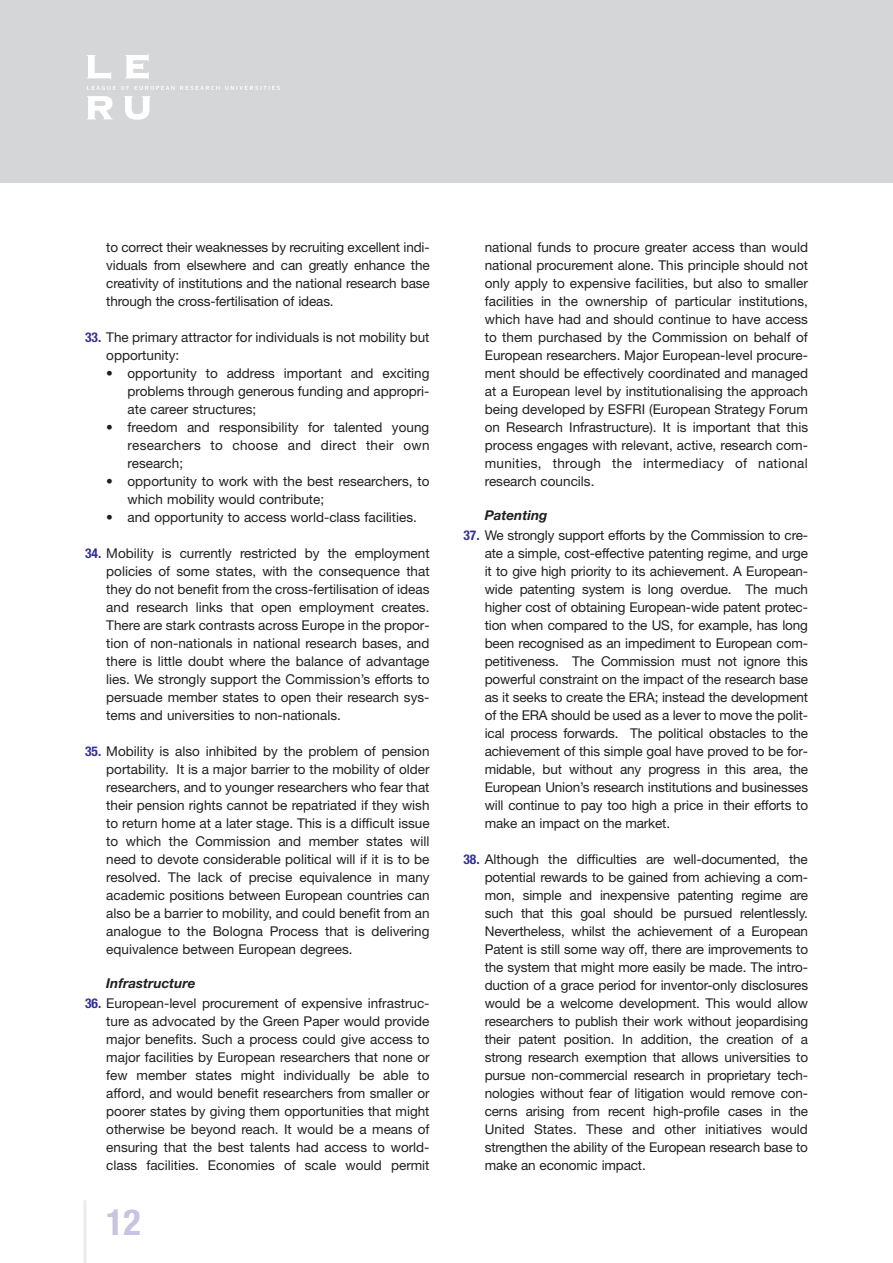
<style>
.page{position:relative;width:893px;height:1263px;background:#fff}
.page>*{position:absolute;margin:0;border:0;box-sizing:border-box;transform-origin:0 0}
.t1{font:700 condensed 36px "Helvetica Neue";color:#c7c4e1}
.t2{font:13.5px/18px "Helvetica Neue";color:#231f20;text-align:justify}
.t3{font:italic 700 13.5px "Helvetica Neue";color:#231f20}
.s1{font-weight:700;font-stretch:condensed;color:#323092}
</style>
<div class="page">
<div style="left:0;top:0;width:893px;height:183px;background:#d5d6d8"></div>
<hr style="left:84px;top:1200px;width:3px;height:63px;background:#eaebec">
<svg style="left:87px;top:86px;width:193px;height:4px"></svg>
<svg style="left:87px;top:55px;width:24px;height:24px"></svg>
<svg style="left:125px;top:54px;width:24px;height:25px"></svg>
<svg style="left:87px;top:96px;width:26px;height:23px"></svg>
<svg style="left:124px;top:96px;width:27px;height:24px"></svg>
<p class="t2" style="left:106px;top:240px;width:325px">to correct their weaknesses by recruiting excellent indi&shy;viduals from elsewhere and can greatly enhance the creativity of institutions and the national research base through the cross-fertilisation of ideas.</p>
<p class="t2" style="left:106px;top:330px;width:325px;text-indent:-21px"><span class="s1">33.</span> The primary attractor for individuals is not mobility but opportunity:</p>
<p class="t2" style="left:128px;top:366px;width:303px;text-indent:-21px">• opportunity to address important and exciting problems through generous funding and appropri&shy;ate career structures;</p>
<p class="t2" style="left:128px;top:420px;width:303px;text-indent:-21px">• freedom and responsibility for talented young researchers to choose and direct their own research;</p>
<p class="t2" style="left:128px;top:474px;width:303px;text-indent:-21px">• opportunity to work with the best researchers, to which mobility would contribute;</p>
<p class="t2" style="left:106px;top:510px;width:312px">• and opportunity to access world-class facilities.</p>
<p class="t2" style="left:106px;top:546px;width:325px;text-indent:-21px"><span class="s1">34.</span> Mobility is currently restricted by the employment policies of some states, with the consequence that they do not benefit from the cross-fertilisation of ideas and research links that open employment creates.<br>There are stark contrasts across Europe in the propor&shy;tion of non-nationals in national research bases, and there is little doubt where the balance of advantage lies. We strongly support the Commission’s efforts to persuade member states to open their research sys&shy;tems and universities to non-nationals.</p>
<p class="t2" style="left:106px;top:744px;width:325px;text-indent:-21px"><span class="s1">35.</span> Mobility is also inhibited by the problem of pension portability. It is a major barrier to the mobility of older researchers, and to younger researchers who fear that their pension rights cannot be repatriated if they wish to return home at a later stage. This is a difficult issue to which the Commission and member states will need to devote considerable political will if it is to be resolved. The lack of precise equivalence in many academic positions between European countries can also be a barrier to mobility, and could benefit from an analogue to the Bologna Process that is delivering equivalence between European degrees.</p>
<p class="t3" style="left:106px;top:979px;width:91px">Infrastructure</p>
<p class="t2" style="left:106px;top:996px;width:325px;text-indent:-21px"><span class="s1">36.</span> European-level procurement of expensive infrastruc&shy;ture as advocated by the Green Paper would provide major benefits. Such a process could give access to major facilities by European researchers that none or few member states might individually be able to afford, and would benefit researchers from smaller or poorer states by giving them opportunities that might otherwise be beyond reach. It would be a means of ensuring that the best talents had access to world&shy;class facilities. Economies of scale would permit</p>
<h1 class="t1" style="left:106px;top:1200px;width:36px">12</h1>
<p class="t2" style="left:485px;top:240px;width:325px">national funds to procure greater access than would national procurement alone. This principle should not only apply to expensive facilities, but also to smaller facilities in the ownership of particular institutions, which have had and should continue to have access to them purchased by the Commission on behalf of European researchers. Major European-level procure&shy;ment should be effectively coordinated and managed at a European level by institutionalising the approach being developed by ESFRI (European Strategy Forum on Research Infrastructure). It is important that this process engages with relevant, active, research com&shy;munities, through the intermediacy of national research councils.</p>
<p class="t3" style="left:485px;top:511px;width:64px">Patenting</p>
<p class="t2" style="left:485px;top:528px;width:325px;text-indent:-21px"><span class="s1">37.</span> We strongly support efforts by the Commission to cre&shy;ate a simple, cost-effective patenting regime, and urge it to give high priority to its achievement. A European&shy;wide patenting system is long overdue. The much higher cost of obtaining European-wide patent protec&shy;tion when compared to the US, for example, has long been recognised as an impediment to European com&shy;petitiveness. The Commission must not ignore this powerful constraint on the impact of the research base as it seeks to create the ERA; instead the development of the ERA should be used as a lever to move the polit&shy;ical process forwards. The political obstacles to the achievement of this simple goal have proved to be for&shy;midable, but without any progress in this area, the European Union’s research institutions and businesses will continue to pay too high a price in their efforts to make an impact on the market.</p>
<p class="t2" style="left:485px;top:852px;width:325px;text-indent:-21px"><span class="s1">38.</span> Although the difficulties are well-documented, the potential rewards to be gained from achieving a com&shy;mon, simple and inexpensive patenting regime are such that this goal should be pursued relentlessly.<br>Nevertheless, whilst the achievement of a European Patent is still some way off, there are improvements to the system that might more easily be made. The intro&shy;duction of a grace period for inventor-only disclosures would be a welcome development. This would allow researchers to publish their work without jeopardising their patent position. In addition, the creation of a strong research exemption that allows universities to pursue non-commercial research in proprietary tech&shy;nologies without fear of litigation would remove con&shy;cerns arising from recent high-profile cases in the United States. These and other initiatives would strengthen the ability of the European research base to make an economic impact.</p>
</div>
